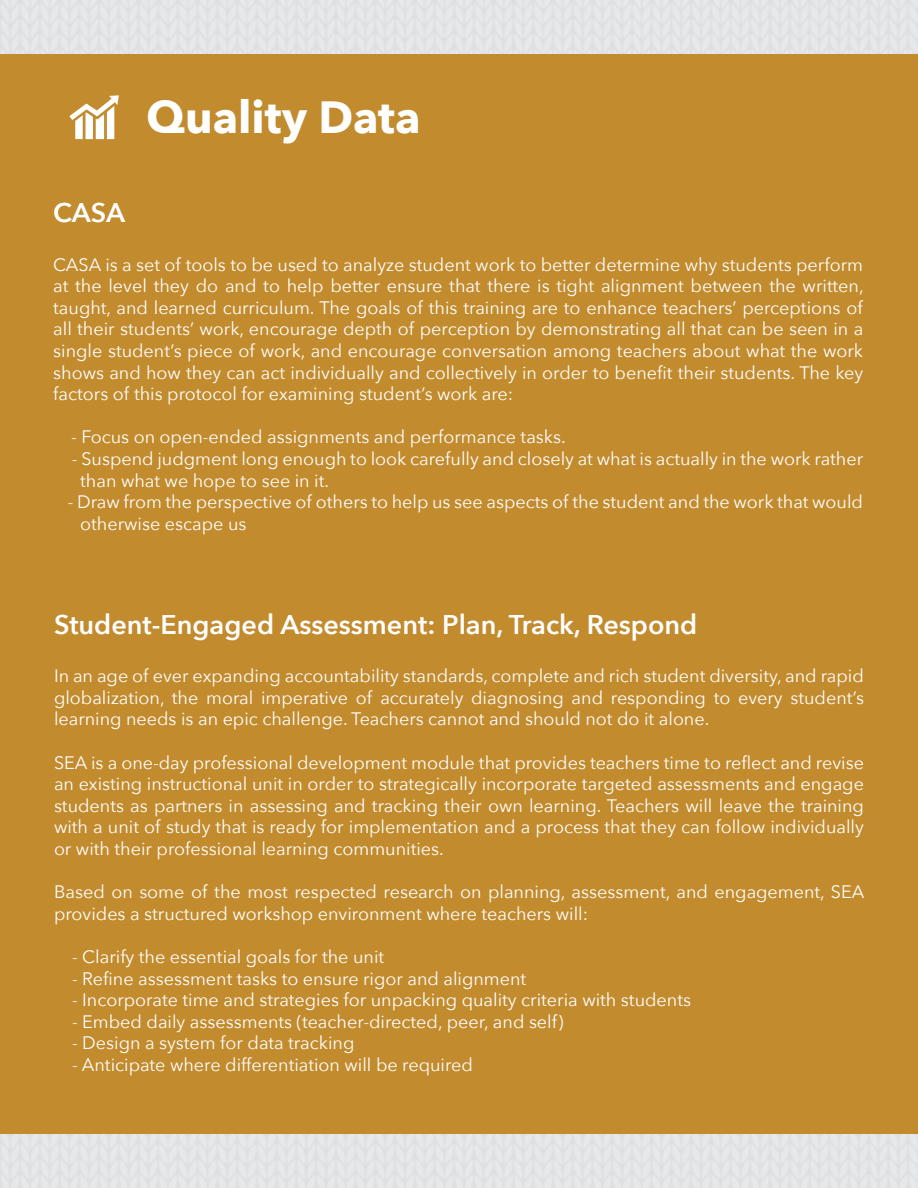
<style>
.page{position:relative;width:918px;height:1188px;background:#fff}
.page>*{position:absolute;margin:0;border:0;box-sizing:border-box;transform-origin:0 0}
.t1{font:700 45px "Avenir Next";color:#fff}
.t2{font:600 27px "Avenir Next";color:#fff}
.t3{font:18px/21.6px "Avenir Next";color:#fff;text-align:justify}
</style>
<div class="page">
<div style="left:0;top:54px;width:918px;height:1080px;background:#c28b2e"></div>
<svg style="left:69px;top:95px;width:50px;height:44px"></svg>
<p class="t1" style="left:147px;top:89px;width:275px">Quality Data</p>
<p class="t2" style="left:53px;top:196px;width:74px">CASA</p>
<p class="t3" style="left:53px;top:254px;width:812px">CASA is a set of tools to be used to analyze student work to better determine why students perform at the level they do and to help better ensure that there is tight alignment between the written, taught, and learned curriculum. The goals of this training are to enhance teachers’ perceptions of all their students’ work, encourage depth of perception by demonstrating all that can be seen in a single student’s piece of work, and encourage conversation among teachers about what the work shows and how they can act individually and collectively in order to benefit their students. The key factors of this protocol for examining student’s work are:</p>
<p class="t3" style="left:71px;top:426px;width:496px">- Focus on open-ended assignments and performance tasks.</p>
<p class="t3" style="left:72px;top:448px;width:793px">- Suspend judgment long enough to look carefully and closely at what is actually in the work rather</p>
<p class="t3" style="left:80px;top:470px;width:250px">than what we hope to see in it.</p>
<p class="t3" style="left:68px;top:491px;width:797px">- Draw from the perspective of others to help us see aspects of the student and the work that would</p>
<p class="t3" style="left:80px;top:513px;width:168px">otherwise escape us</p>
<p class="t2" style="left:54px;top:608px;width:645px">Student-Engaged Assessment: Plan, Track, Respond</p>
<p class="t3" style="left:54px;top:665px;width:812px">In an age of ever expanding accountability standards, complete and rich student diversity, and rapid globalization, the moral imperative of accurately diagnosing and responding to every student’s learning needs is an epic challenge. Teachers cannot and should not do it alone.</p>
<p class="t3" style="left:54px;top:752px;width:811px">SEA is a one-day professional development module that provides teachers time to reflect and revise an existing instructional unit in order to strategically incorporate targeted assessments and engage students as partners in assessing and tracking their own learning. Teachers will leave the training with a unit of study that is ready for implementation and a process that they can follow individually or with their professional learning communities.</p>
<p class="t3" style="left:54px;top:881px;width:812px">Based on some of the most respected research on planning, assessment, and engagement, SEA provides a structured workshop environment where teachers will:</p>
<p class="t3" style="left:72px;top:946px;width:314px">- Clarify the essential goals for the unit</p>
<p class="t3" style="left:72px;top:968px;width:456px">- Refine assessment tasks to ensure rigor and alignment</p>
<p class="t3" style="left:72px;top:989px;width:621px">- Incorporate time and strategies for unpacking quality criteria with students</p>
<p class="t3" style="left:72px;top:1011px;width:493px">- Embed daily assessments (teacher-directed, peer, and self)</p>
<p class="t3" style="left:72px;top:1032px;width:284px">- Design a system for data tracking</p>
<p class="t3" style="left:72px;top:1054px;width:403px">- Anticipate where differentiation will be required</p>
</div>
